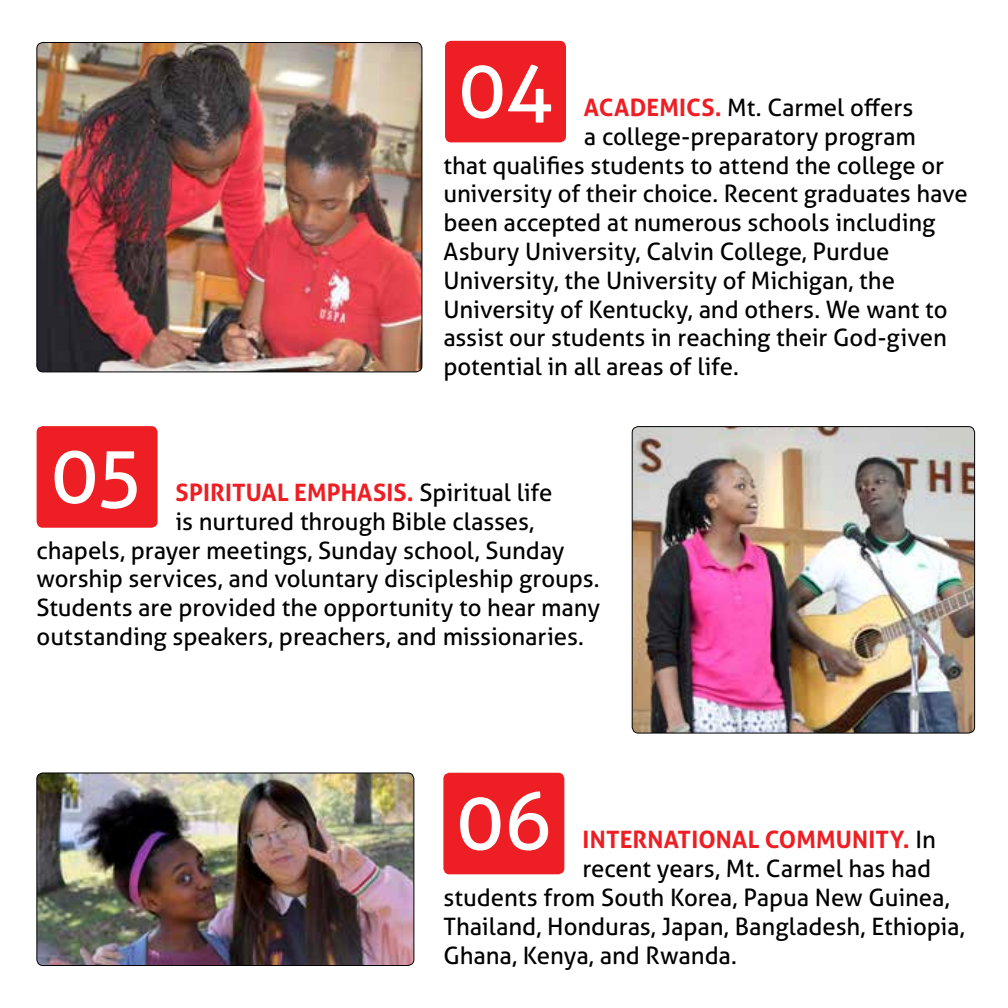
<style>
.page{position:relative;width:1008px;height:1008px;background:#fff}
.page>*{position:absolute;margin:0;border:0;box-sizing:border-box;transform-origin:0 0}
.t1{font:80px "Aller";color:#fff}
.t2{font:24px "Aller";letter-spacing:-.005em;color:#000}
.t3{font:700 24px "Aller";letter-spacing:.005em;color:#ed1f24}
.s1{font-weight:700;color:#ed1f24}
.s2{font-weight:400;color:#000}
</style>
<div class="page">
<img style="left:632px;top:427px;width:343px;height:306px">
<div style="left:632px;top:426px;width:343px;height:307px;border:1px solid #000;border-radius:6px"></div>
<img style="left:37px;top:773px;width:377px;height:193px">
<div style="left:37px;top:773px;width:377px;height:193px;border:1px solid #000;border-radius:6px"></div>
<div style="left:443px;top:773px;width:121px;height:101px;background:#ed1f24;border-radius:6px"></div>
<div style="left:37px;top:426px;width:121px;height:102px;background:#ed1f24;border-radius:6px"></div>
<div style="left:445px;top:41px;width:121px;height:101px;background:#ed1f24;border-radius:6px"></div>
<img style="left:37px;top:42px;width:385px;height:330px">
<div style="left:37px;top:42px;width:385px;height:330px;border:1px solid #000;border-radius:6px"></div>
<h1 class="t1" style="left:458px;top:41px;width:97px">04</h1>
<p class="t2" style="left:584px;top:93px;width:331px"><span class="s1">ACADEMICS.</span> Mt. Carmel offers</p>
<p class="t2" style="left:584px;top:122px;width:333px">a college-preparatory program</p>
<p class="t2" style="left:443px;top:150px;width:502px">that qualifies students to attend the college or</p>
<p class="t2" style="left:443px;top:179px;width:526px">university of their choice. Recent graduates have</p>
<p class="t2" style="left:443px;top:208px;width:494px">been accepted at numerous schools including</p>
<p class="t2" style="left:443px;top:237px;width:448px">Asbury University, Calvin College, Purdue</p>
<p class="t2" style="left:443px;top:266px;width:453px">University, the University of Michigan, the</p>
<p class="t2" style="left:443px;top:294px;width:506px">University of Kentucky, and others. We want to</p>
<p class="t2" style="left:443px;top:323px;width:505px">assist our students in reaching their God-given</p>
<p class="t2" style="left:443px;top:352px;width:297px">potential in all areas of life.</p>
<h1 class="t1" style="left:51px;top:426px;width:95px">05</h1>
<p class="t3" style="left:176px;top:478px;width:379px">SPIRITUAL EMPHASIS. <span class="s2">Spiritual life</span></p>
<p class="t2" style="left:176px;top:507px;width:360px">is nurtured through Bible classes,</p>
<p class="t2" style="left:37px;top:536px;width:530px">chapels, prayer meetings, Sunday school, Sunday</p>
<p class="t2" style="left:37px;top:564px;width:565px">worship services, and voluntary discipleship groups.</p>
<p class="t2" style="left:37px;top:593px;width:565px">Students are provided the opportunity to hear many</p>
<p class="t2" style="left:37px;top:622px;width:549px">outstanding speakers, preachers, and missionaries.</p>
<h1 class="t1" style="left:456px;top:773px;width:97px">06</h1>
<p class="t3" style="left:582px;top:825px;width:355px">INTERNATIONAL COMMUNITY. <span class="s2">In</span></p>
<p class="t2" style="left:582px;top:854px;width:350px">recent years, Mt. Carmel has had</p>
<p class="t2" style="left:443px;top:883px;width:508px">students from South Korea, Papua New Guinea,</p>
<p class="t2" style="left:443px;top:912px;width:523px">Thailand, Honduras, Japan, Bangladesh, Ethiopia,</p>
<p class="t2" style="left:443px;top:940px;width:295px">Ghana, Kenya, and Rwanda.</p>
</div>
